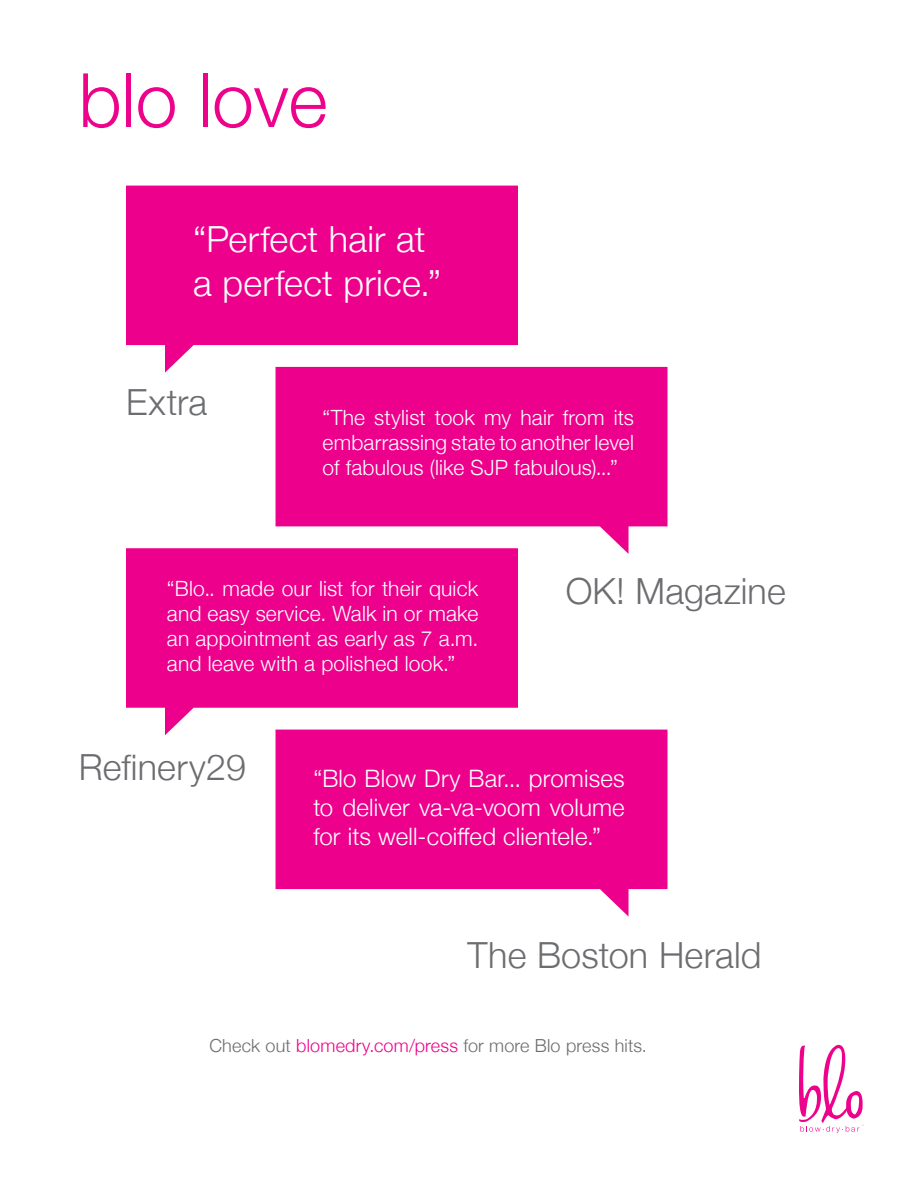
<style>
.page{position:relative;width:918px;height:1188px;background:#fff}
.page>*{position:absolute;margin:0;border:0;box-sizing:border-box;transform-origin:0 0}
.t1{font:300 75px "Helvetica Neue LT Std";color:#ed028c}
.t2{font:300 36px "Helvetica Neue";letter-spacing:.005em;color:#6c6d70}
.t3{font:300 36px "Helvetica Neue";letter-spacing:.005em;color:#fff}
.t4{font:300 24px/28.8px "Helvetica Neue";letter-spacing:.01em;color:#fff;text-align:justify}
.t5{font:300 21px/25.2px "Helvetica Neue";letter-spacing:.01em;color:#fff;text-align:justify}
.t6{font:300 18px "Helvetica Neue";letter-spacing:.01em;color:#6c6d70}
.s1{color:#ed008c}
</style>
<div class="page">
<svg style="left:799px;top:1045px;width:65px;height:88px"></svg>
<svg style="left:126px;top:186px;width:392px;height:187px;background:#ef1f9a"></svg>
<svg style="left:126px;top:548px;width:392px;height:187px;background:#ef219a"></svg>
<svg style="left:276px;top:367px;width:392px;height:187px;background:#ef1f9a"></svg>
<svg style="left:276px;top:730px;width:392px;height:187px;background:#ef249c"></svg>
<p class="t1" style="left:79px;top:54px;width:250px">blo love</p>
<p class="t3" style="left:193px;top:211px;width:234px">“Perfect hair at</p>
<p class="t3" style="left:193px;top:254px;width:250px">a perfect price.”</p>
<p class="t2" style="left:126px;top:373px;width:83px">Extra</p>
<p class="t5" style="left:323px;top:403px;width:313px">“The stylist took my hair from its embarrassing state to another level of fabulous (like SJP fabulous)...”</p>
<p class="t5" style="left:167px;top:574px;width:313px">“Blo.. made our list for their quick and easy service. Walk in or make an appointment as early as 7 a.m. and leave with a polished look.”</p>
<p class="t2" style="left:566px;top:562px;width:222px">OK! Magazine</p>
<p class="t2" style="left:79px;top:738px;width:169px">Refinery29</p>
<p class="t4" style="left:313px;top:763px;width:313px">“Blo Blow Dry Bar... promises to deliver va-va-voom volume for its well-coiffed clientele.”</p>
<p class="t2" style="left:468px;top:926px;width:295px">The Boston Herald</p>
<p class="t6" style="left:209px;top:1031px;width:439px">Check out <span class="s1">blomedry.com/press</span> for more Blo press hits.</p>
</div>
